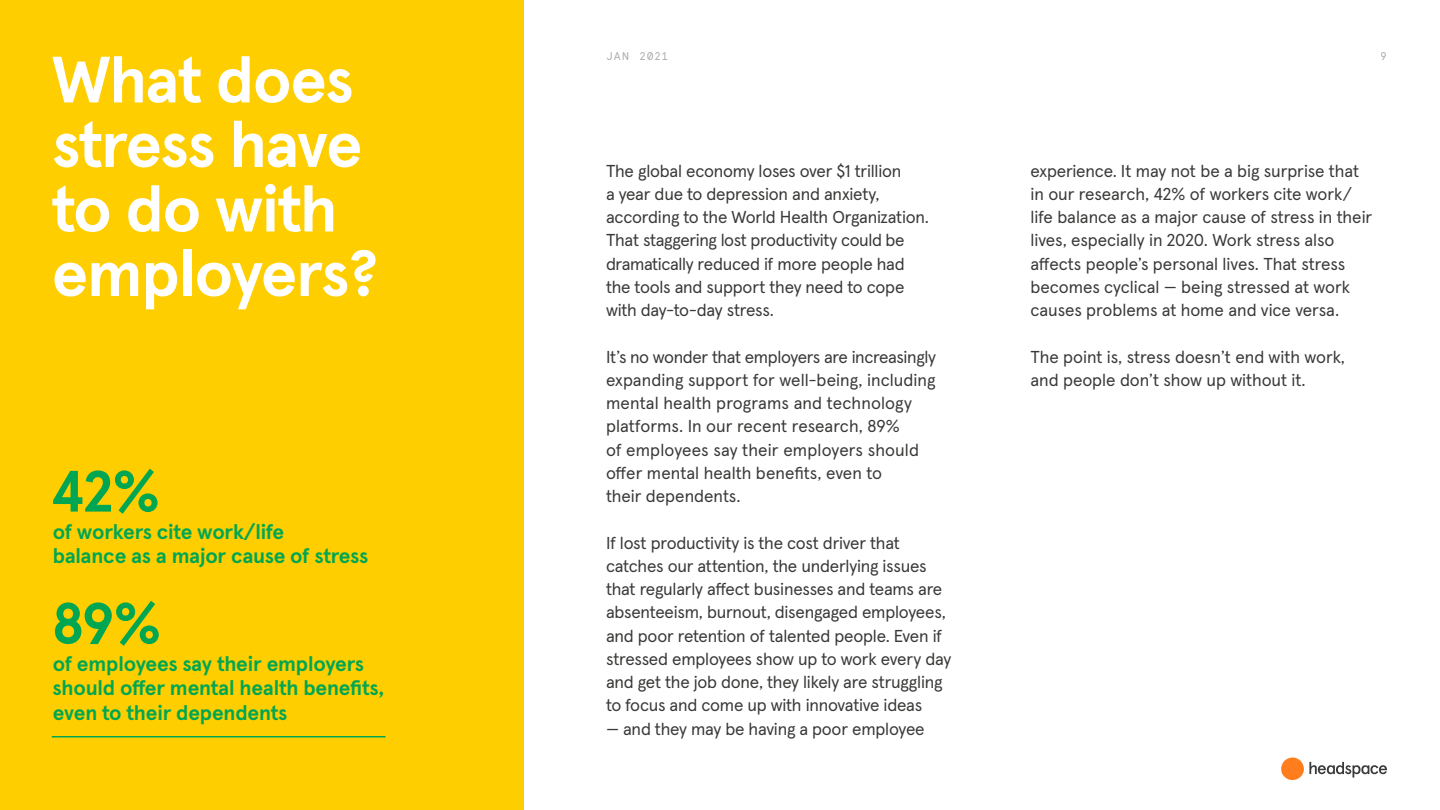
<style>
.page{position:relative;width:1440px;height:810px;background:#fff}
.page>*{position:absolute;margin:0;border:0;box-sizing:border-box;transform-origin:0 0}
.t1{font:700 65.25px/64.5px "Apercu Pro";letter-spacing:-.03em;color:#fff}
.t2{font:700 58.12px "Apercu Pro";color:#01a652}
.t3{font:700 21px/24.2px "Apercu Pro";letter-spacing:-.01em;color:#01a652}
.t4{font:17.25px/23.2px "Apercu Pro";letter-spacing:-.01em;color:#3a3938}
.t5{font:11.25px "Apercu Mono";letter-spacing:.07em;color:#7a7877}
</style>
<div class="page">
<div style="left:0;top:0;width:524px;height:810px;background:#ffce00"></div>
<hr style="left:52px;top:736px;width:334px;height:1px;background:#01a652">
<svg style="left:1281px;top:757px;width:106px;height:23px"></svg>
<h1 class="t1" style="left:52px;top:43px;width:328px">What does stress have to do with employers?</h1>
<h2 class="t2" style="left:51px;top:446px;width:112px">42%</h2>
<p class="t3" style="left:53px;top:518px;width:317px">of workers cite work/life<br>balance as a major cause of stress</p>
<h2 class="t2" style="left:52px;top:578px;width:111px">89%</h2>
<p class="t3" style="left:52px;top:650px;width:333px">of employees say their employers should offer mental health benefits, even to their dependents</p>
<p class="t5" style="left:606px;top:50px;width:64px">JAN 2021</p>
<p class="t5" style="left:1381px;top:50px;width:8px">9</p>
<p class="t4" style="left:606px;top:158px;width:325px">The global economy loses over $1 trillion<br>a year due to depression and anxiety, according to the World Health Organization.<br>That staggering lost productivity could be dramatically reduced if more people had the tools and support they need to cope with day-to-day stress.</p>
<p class="t4" style="left:606px;top:344px;width:331px">It’s no wonder that employers are increasingly expanding support for well-being, including mental health programs and technology platforms. In our recent research, 89%<br>of employees say their employers should offer mental health benefits, even to<br>their dependents.</p>
<p class="t4" style="left:606px;top:530px;width:347px">If lost productivity is the cost driver that catches our attention, the underlying issues that regularly affect businesses and teams are absenteeism, burnout, disengaged employees, and poor retention of talented people. Even if stressed employees show up to work every day and get the job done, they likely are struggling to focus and come up with innovative ideas</p>
<p class="t4" style="left:606px;top:716px;width:320px">— and they may be having a poor employee</p>
<p class="t4" style="left:1031px;top:158px;width:343px">experience. It may not be a big surprise that in our research, 42% of workers cite work/ life balance as a major cause of stress in their lives, especially in 2020. Work stress also affects people’s personal lives. That stress becomes cyclical — being stressed at work causes problems at home and vice versa.</p>
<p class="t4" style="left:1031px;top:344px;width:316px">The point is, stress doesn’t end with work, and people don’t show up without it.</p>
</div>
